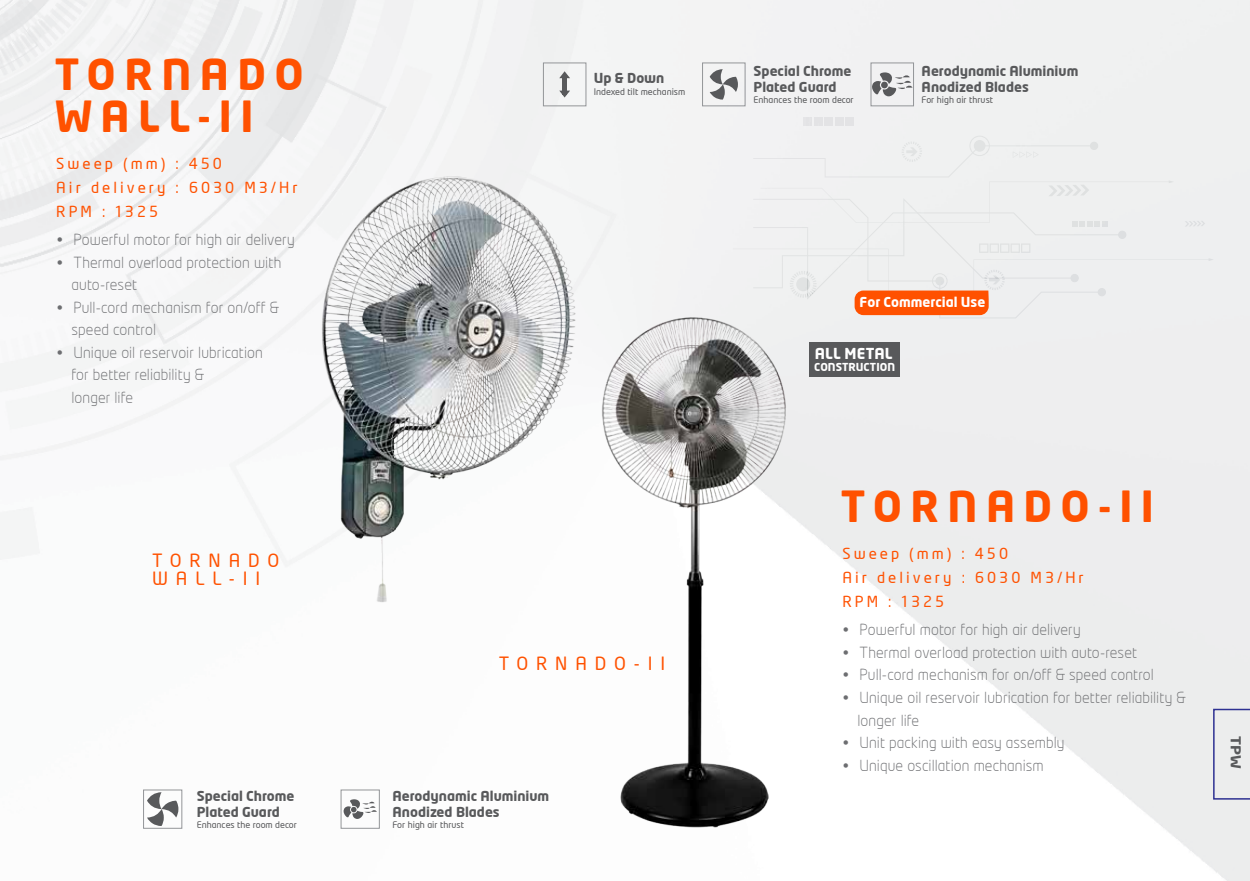
<style>
.page{position:relative;width:1250px;height:881px;background:#fff}
.page>*{position:absolute;margin:0;border:0;box-sizing:border-box;transform-origin:0 0}
.t1{font:700 42px/42px "Neo Tech";letter-spacing:.2em;color:#ff5100}
.t2{font:18px/18px "Neo Tech Alt";letter-spacing:.44em;color:#ff5100}
.t3{font:300 15px/22.5px "Neo Tech";letter-spacing:.005em;color:#6d6e71}
.t4{font:15px/24px "Neo Tech";letter-spacing:.2em;color:#ff5100}
.t5{font:700 14.85px "Neo Tech";letter-spacing:.01em;color:#fff}
.t6{font:700 13.5px/16.2px "Neo Tech";color:#58595b}
.t7{font:700 13.5px "Neo Tech";color:#fff}
.t8{font:700 13.5px "Neo Tech";color:#58595b;scale:1.13 1}
.t9{font:700 10.8px "Neo Tech";color:#fff}
.t10{font:9px "Neo Tech";color:#58595b}
</style>
<div class="page">
<img style="left:0;top:0;width:1249px;height:880px">
<div style="left:803px;top:117px;width:8px;height:8px;background:#e5e5e7"></div>
<div style="left:814px;top:117px;width:8px;height:8px;background:#e3e3e5"></div>
<div style="left:824px;top:117px;width:8px;height:8px;background:#e3e3e5"></div>
<div style="left:835px;top:117px;width:8px;height:8px;background:#e3e3e5"></div>
<div style="left:845px;top:117px;width:8px;height:8px;background:#e3e3e5"></div>
<div style="left:809px;top:342px;width:91px;height:34px;background:#58595b"></div>
<div style="left:340px;top:789px;width:40px;height:39px;border:1px solid #939598"></div>
<svg style="left:343px;top:798px;width:34px;height:20px"></svg>
<div style="left:143px;top:789px;width:39px;height:39px;border:1px solid #939598"></div>
<svg style="left:147px;top:791px;width:31px;height:34px"></svg>
<svg style="left:732px;top:136px;width:481px;height:182px"></svg>
<hr style="left:562px;top:76px;width:4px;height:18px;background:#58595b">
<svg style="left:559px;top:71px;width:11px;height:7px"></svg>
<svg style="left:559px;top:91px;width:11px;height:6px"></svg>
<div style="left:543px;top:63px;width:43px;height:43px;border:1px solid #939598"></div>
<div style="left:870px;top:63px;width:43px;height:43px;border:1px solid #939598"></div>
<svg style="left:871px;top:72px;width:41px;height:25px"></svg>
<div style="left:702px;top:63px;width:43px;height:43px;border:1px solid #939598"></div>
<svg style="left:709px;top:69px;width:29px;height:31px"></svg>
<img style="left:595px;top:304px;width:195px;height:528px">
<img style="left:311px;top:164px;width:281px;height:443px">
<svg style="left:1212px;top:708px;width:37px;height:91px;background:#dfe0e7"></svg>
<h1 class="t1" style="left:55px;top:52px;width:250px">TORNADO<br>WALL-II</h1>
<p class="t4" style="left:56px;top:151px;width:243px">Sweep (mm) : 450<br>Air delivery : 6030 M3/Hr<br>RPM : 1325</p>
<p class="t3" style="left:56px;top:228px;width:240px">• Powerful motor for high air delivery</p>
<p class="t3" style="left:71px;top:251px;width:211px;text-indent:-15px">• Thermal overload protection with auto-reset</p>
<p class="t3" style="left:71px;top:296px;width:209px;text-indent:-15px">• Pull-cord mechanism for on/off &amp; speed control</p>
<p class="t3" style="left:71px;top:341px;width:193px;text-indent:-15px">• Unique oil reservoir lubrication for better reliability &amp;<br>longer life</p>
<p class="t2" style="left:152px;top:551px;width:129px">TORNADO<br>WALL-II</p>
<p class="t6" style="left:197px;top:786px;width:99px">Special Chrome<br>Plated Guard</p>
<p class="t10" style="left:197px;top:818px;width:102px">Enhances the room decor</p>
<p class="t6" style="left:593px;top:70px;width:72px">Up &amp; Down</p>
<p class="t10" style="left:593px;top:86px;width:93px">Indexed tilt mechanism</p>
<p class="t6" style="left:753px;top:62px;width:99px">Special Chrome<br>Plated Guard</p>
<p class="t10" style="left:753px;top:94px;width:102px">Enhances the room decor</p>
<p class="t6" style="left:921px;top:62px;width:158px">Aerodynamic Aluminium<br>Anodized Blades</p>
<p class="t10" style="left:921px;top:94px;width:73px">For high air thrust</p>
<p class="t2" style="left:498px;top:653px;width:168px">TORNADO-II</p>
<p class="t6" style="left:392px;top:786px;width:158px">Aerodynamic Aluminium<br>Anodized Blades</p>
<p class="t10" style="left:392px;top:818px;width:73px">For high air thrust</p>
<p class="t7" style="left:859px;top:293px;width:127px">For Commercial Use</p>
<p class="t5" style="left:814px;top:343px;width:79px">ALL METAL</p>
<p class="t9" style="left:814px;top:359px;width:82px">CONSTRUCTION</p>
<h1 class="t1" style="left:840px;top:484px;width:314px">TORNADO-II</h1>
<p class="t4" style="left:842px;top:541px;width:243px">Sweep (mm) : 450<br>Air delivery : 6030 M3/Hr<br>RPM : 1325</p>
<p class="t3" style="left:842px;top:618px;width:240px">• Powerful motor for high air delivery</p>
<p class="t3" style="left:842px;top:640px;width:296px">• Thermal overload protection with auto-reset</p>
<p class="t3" style="left:842px;top:663px;width:313px">• Pull-cord mechanism for on/off &amp; speed control</p>
<p class="t3" style="left:857px;top:685px;width:330px;text-indent:-15px">• Unique oil reservoir lubrication for better reliability &amp; longer life</p>
<p class="t3" style="left:842px;top:730px;width:223px">• Unit packing with easy assembly</p>
<p class="t3" style="left:842px;top:753px;width:203px">• Unique oscillation mechanism</p>
<p class="t8" style="left:1244px;top:735px;width:30px;rotate:90deg">TPW</p>
</div>
